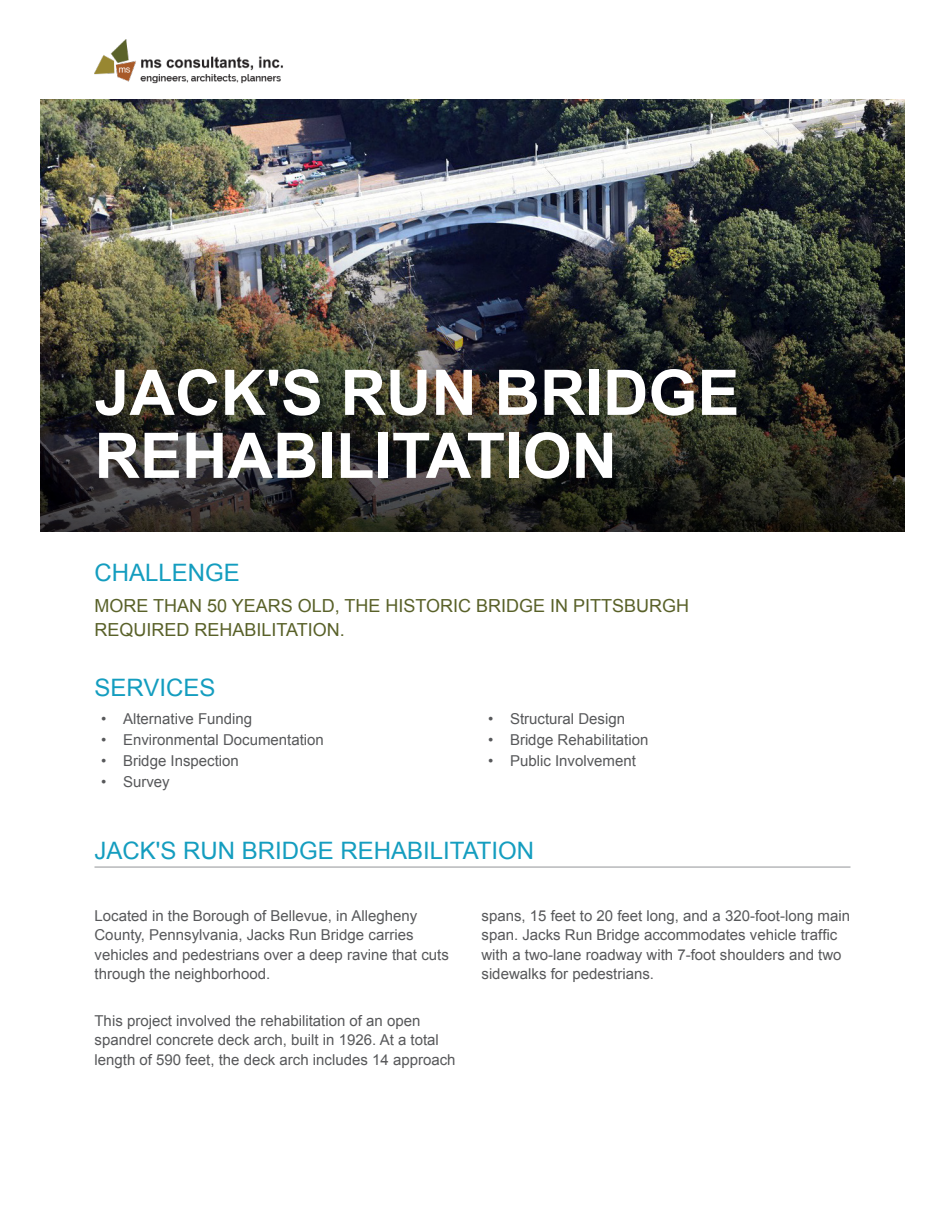
<style>
.page{position:relative;width:945px;height:1215px;background:#fff}
.page>*{position:absolute;margin:0;border:0;box-sizing:border-box;transform-origin:0 0}
.Main_Header{font:700 63px/63px "Arial";color:#fff}
.Blue_Header{font:24px "Arial";color:#149dbf}
.Challenge_Statement{font:18px/24px "Arial";color:#596129}
.Body_Copy{font:15px/19.5px "Arial";color:#57585a}
</style>
<div class="page">
<img style="left:94px;top:40px;width:189px;height:43px">
<hr style="left:94px;top:867px;width:756px;height:1px;background:#939598">
<img style="left:41px;top:99px;width:863px;height:135px">
<img style="left:40px;top:234px;width:864px;height:298px">
<p class="Main_Header" style="left:94px;top:363px;width:646px">JACK'S RUN BRIDGE<br>REHABILITATION</p>
<p class="Blue_Header" style="left:94px;top:557px;width:147px">CHALLENGE</p>
<p class="Challenge_Statement" style="left:94px;top:594px;width:596px">MORE THAN 50 YEARS OLD, THE HISTORIC BRIDGE IN PITTSBURGH<br>REQUIRED REHABILITATION.</p>
<p class="Blue_Header" style="left:94px;top:672px;width:122px">SERVICES</p>
<p class="Body_Copy" style="left:101px;top:709px;width:152px">• Alternative Funding</p>
<p class="Body_Copy" style="left:101px;top:730px;width:224px">• Environmental Documentation</p>
<p class="Body_Copy" style="left:101px;top:751px;width:139px">• Bridge Inspection</p>
<p class="Body_Copy" style="left:101px;top:772px;width:70px">• Survey</p>
<p class="Body_Copy" style="left:488px;top:709px;width:138px">• Structural Design</p>
<p class="Body_Copy" style="left:488px;top:730px;width:162px">• Bridge Rehabilitation</p>
<p class="Body_Copy" style="left:488px;top:751px;width:149px">• Public Involvement</p>
<p class="Blue_Header" style="left:94px;top:835px;width:441px">JACK'S RUN BRIDGE REHABILITATION</p>
<p class="Body_Copy" style="left:94px;top:906px;width:356px">Located in the Borough of Bellevue, in Allegheny County, Pennsylvania, Jacks Run Bridge carries vehicles and pedestrians over a deep ravine that cuts through the neighborhood.</p>
<p class="Body_Copy" style="left:94px;top:1011px;width:363px">This project involved the rehabilitation of an open spandrel concrete deck arch, built in 1926. At a total length of 590 feet, the deck arch includes 14 approach</p>
<p class="Body_Copy" style="left:482px;top:906px;width:370px">spans, 15 feet to 20 feet long, and a 320-foot-long main span. Jacks Run Bridge accommodates vehicle traffic with a two-lane roadway with 7-foot shoulders and two sidewalks for pedestrians.</p>
</div>
